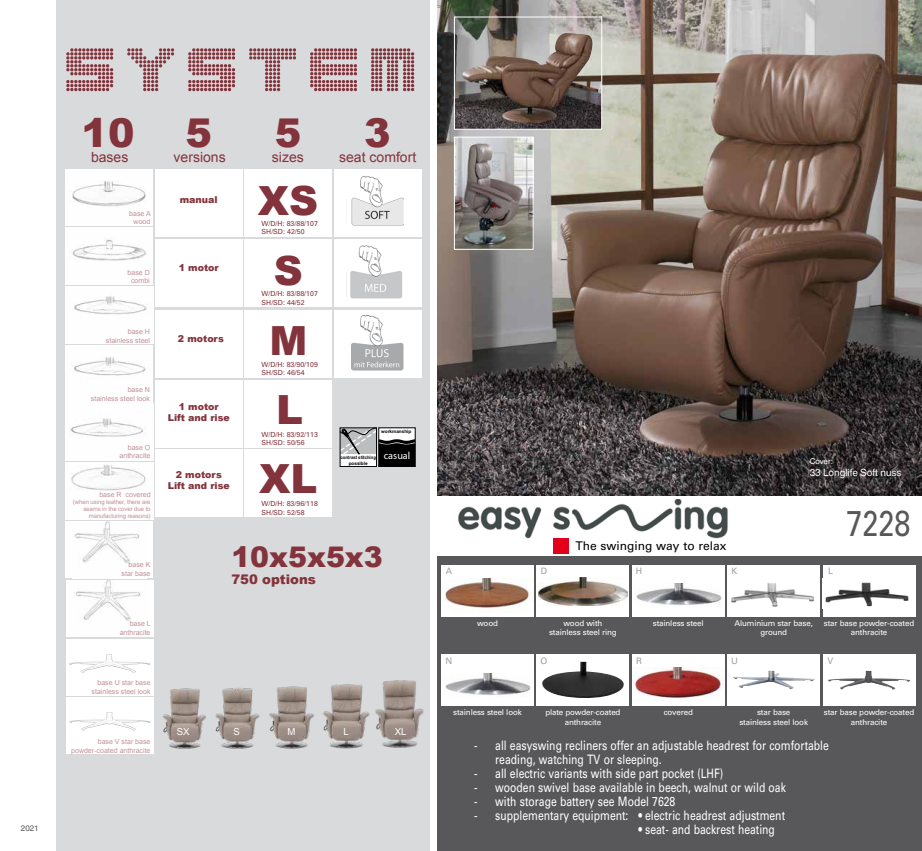
<style>
.page{position:relative;width:922px;height:851px;background:#fff}
.page>*{position:absolute;margin:0;border:0;box-sizing:border-box;transform-origin:0 0}
.t1{font:69.8px "Clubland";letter-spacing:.09em;color:#83333c}
.t2{font:900 40.2px/69.2px "Arial";color:#83333c;text-align:center}
.t3{font:900 39.7px "Arial";color:#83333c}
.t4{font:36px "Univers";color:#58585a;scale:.8 1}
.t5{font:900 28.4px "Arial";color:#83333c}
.t6{font:14px "Arial";color:#83333c}
.t7{font:900 13.2px "Arial";color:#83333c}
.t8{font:13px/14px "Univers";color:#fff;scale:.8 1}
.t9{font:12px "Univers";color:#000}
.t10{font:10.3px "Myriad Pro";color:#fff}
.t11{font:10px "Helvetica World";color:#fff}
.t12{font:9.6px "Arial";color:#fff}
.t13{font:900 9.5px/11.3px "Arial";color:#83333c;text-align:center}
.t14{font:8.8px "Univers";color:#9c9e9f}
.t15{font:8px/9.6px "Univers";letter-spacing:-.02em;color:#fff;text-align:center}
.t16{font:8px "Helvetica World";letter-spacing:-.01em;color:#fff}
.t17{font:8px "Helvetica World";color:#58585a}
.t18{font:7px/8.4px "Arial";color:#c39298;text-align:right}
.t19{font:7px/8.4px "Univers";color:#83333c}
.t20{font:6px/7.2px "Arial";letter-spacing:-.01em;color:#c39298;text-align:right}
.t21{font:700 4.7px/5.6px "Arial";color:#000;text-align:center;scale:.9 1}
.t22{font:700 4.7px "Arial";color:#000}
</style>
<div class="page">
<div style="left:57px;top:0;width:373px;height:850px;background:#d9dadb"></div>
<div style="left:155px;top:380px;width:87px;height:68px;background:#fff"></div>
<div style="left:155px;top:449px;width:87px;height:68px;background:#fff"></div>
<div style="left:155px;top:309px;width:87px;height:68px;background:#fff"></div>
<div style="left:244px;top:380px;width:88px;height:68px;background:#fff"></div>
<div style="left:244px;top:449px;width:88px;height:68px;background:#fff"></div>
<div style="left:334px;top:309px;width:87px;height:68px;background:#fff"></div>
<div style="left:155px;top:169px;width:87px;height:68px;background:#fff"></div>
<div style="left:244px;top:239px;width:88px;height:68px;background:#fff"></div>
<div style="left:244px;top:169px;width:88px;height:68px;background:#fff"></div>
<div style="left:334px;top:169px;width:87px;height:68px;background:#fff"></div>
<div style="left:155px;top:239px;width:87px;height:68px;background:#fff"></div>
<div style="left:244px;top:309px;width:88px;height:68px;background:#fff"></div>
<div style="left:334px;top:239px;width:87px;height:68px;background:#fff"></div>
<img style="left:346px;top:176px;width:57px;height:50px">
<img style="left:346px;top:245px;width:57px;height:54px">
<img style="left:352px;top:315px;width:52px;height:56px">
<div style="left:437px;top:556px;width:484px;height:294px;background:#58585a"></div>
<img style="left:437px;top:0;width:484px;height:496px">
<img style="left:458px;top:499px;width:270px;height:40px">
<div style="left:553px;top:537px;width:16px;height:16px;background:#e2001a"></div>
<img style="left:456px;top:139px;width:75px;height:109px">
<div style="left:454px;top:137px;width:79px;height:113px;border:1px solid #fff"></div>
<img style="left:551px;top:33px;width:15px;height:21px">
<div style="left:454px;top:17px;width:148px;height:113px;border:1px solid #fff"></div>
<svg style="left:340px;top:427px;width:75px;height:39px;background:#858686"></svg>
<img style="left:66px;top:286px;width:87px;height:57px">
<img style="left:66px;top:345px;width:87px;height:57px">
<img style="left:66px;top:228px;width:87px;height:56px">
<img style="left:66px;top:169px;width:87px;height:57px">
<img style="left:66px;top:462px;width:87px;height:57px">
<div style="left:66px;top:521px;width:87px;height:57px;background:#fff"></div>
<img style="left:74px;top:521px;width:66px;height:42px">
<div style="left:66px;top:638px;width:87px;height:57px;background:#fff"></div>
<img style="left:69px;top:660px;width:37px;height:8px">
<div style="left:66px;top:697px;width:87px;height:57px;background:#fff"></div>
<img style="left:69px;top:719px;width:37px;height:7px">
<img style="left:66px;top:404px;width:87px;height:56px">
<div style="left:66px;top:580px;width:87px;height:56px;background:#fff"></div>
<img style="left:75px;top:580px;width:65px;height:41px">
<img style="left:162px;top:684px;width:208px;height:65px">
<img style="left:375px;top:680px;width:49px;height:68px">
<div style="left:822px;top:654px;width:93px;height:51px;background:#fff"></div>
<img style="left:828px;top:678px;width:37px;height:6px">
<div style="left:822px;top:565px;width:93px;height:51px;background:#fff"></div>
<img style="left:825px;top:582px;width:84px;height:25px">
<div style="left:727px;top:654px;width:92px;height:51px;background:#fff"></div>
<img style="left:733px;top:670px;width:81px;height:19px">
<div style="left:727px;top:565px;width:92px;height:51px;background:#fff"></div>
<img style="left:731px;top:583px;width:84px;height:24px">
<div style="left:632px;top:654px;width:92px;height:51px;background:#fff"></div>
<img style="left:632px;top:667px;width:92px;height:32px">
<div style="left:632px;top:565px;width:92px;height:51px;background:#fff"></div>
<img style="left:636px;top:583px;width:86px;height:22px">
<div style="left:536px;top:654px;width:93px;height:51px;background:#fff"></div>
<img style="left:542px;top:661px;width:82px;height:37px">
<div style="left:536px;top:565px;width:93px;height:51px;background:#fff"></div>
<img style="left:538px;top:577px;width:89px;height:28px">
<div style="left:441px;top:654px;width:92px;height:51px;background:#fff"></div>
<img style="left:445px;top:673px;width:86px;height:22px">
<div style="left:441px;top:565px;width:92px;height:51px;background:#fff"></div>
<img style="left:441px;top:578px;width:92px;height:30px">
<p class="t17" style="left:21px;top:823px;width:19px">2021</p>
<h1 class="t1" style="left:66px;top:26px;width:355px">system</h1>
<h3 class="t3" style="left:82px;top:111px;width:54px">10</h3>
<h3 class="t3" style="left:185px;top:111px;width:28px">5</h3>
<h3 class="t3" style="left:274px;top:111px;width:28px">5</h3>
<h3 class="t3" style="left:364px;top:111px;width:28px">3</h3>
<p class="t6" style="left:91px;top:147px;width:39px">bases</p>
<p class="t6" style="left:173px;top:147px;width:54px">versions</p>
<p class="t6" style="left:272px;top:147px;width:33px">sizes</p>
<p class="t6" style="left:339px;top:147px;width:79px">seat comfort</p>
<p class="t18" style="left:129px;top:209px;width:23px;text-align:center">base A wood</p>
<p class="t18" style="left:127px;top:268px;width:24px;text-align:center">base D combi</p>
<p class="t18" style="left:106px;top:327px;width:46px">base H stainless steel</p>
<p class="t18" style="left:91px;top:386px;width:61px">base N<br>stainless steel look</p>
<p class="t18" style="left:119px;top:443px;width:32px">base O anthracite</p>
<p class="t18" style="left:99px;top:490px;width:53px">base R covered</p>
<p class="t20" style="left:73px;top:498px;width:79px">(when using leather, there are seams in the cover due to manufacturing reasons)</p>
<p class="t18" style="left:121px;top:560px;width:30px">base K star base</p>
<p class="t18" style="left:120px;top:619px;width:33px">base L anthracite</p>
<p class="t13" style="left:180px;top:194px;width:39px">manual</p>
<p class="t13" style="left:179px;top:262px;width:41px">1 motor</p>
<p class="t13" style="left:178px;top:333px;width:47px">2 motors</p>
<p class="t13" style="left:168px;top:400px;width:63px">1 motor<br>Lift and rise</p>
<p class="t13" style="left:168px;top:468px;width:63px">2 motors<br>Lift and rise</p>
<h2 class="t2" style="left:258px;top:166px;width:62px">XS</h2>
<p class="t19" style="left:261px;top:219px;width:58px">W/D/H: 83/88/107<br>SH/SD: 42/50</p>
<h2 class="t2" style="left:274px;top:237px;width:31px">S</h2>
<p class="t19" style="left:261px;top:290px;width:58px">W/D/H: 83/88/107<br>SH/SD: 44/52</p>
<h2 class="t2" style="left:259px;top:306px;width:60px">M<br>L<br>XL</h2>
<p class="t19" style="left:261px;top:360px;width:58px">W/D/H: 83/90/109<br>SH/SD: 46/54</p>
<p class="t19" style="left:261px;top:430px;width:58px">W/D/H: 83/92/113<br>SH/SD: 50/56</p>
<p class="t19" style="left:261px;top:499px;width:58px">W/D/H: 83/96/118<br>SH/SD: 52/58</p>
<p class="t22" style="left:381px;top:429px;width:32px">workmanship</p>
<p class="t21" style="left:340px;top:455px;width:41px">contrast stitching possible</p>
<p class="t10" style="left:383px;top:449px;width:28px">casual</p>
<h3 class="t5" style="left:231px;top:540px;width:153px">10x5x5x3</h3>
<p class="t7" style="left:231px;top:572px;width:86px">750 options</p>
<p class="t18" style="left:92px;top:678px;width:61px">base U star base stainless steel look</p>
<p class="t18" style="left:71px;top:737px;width:81px">base V star base powder-coated anthracite</p>
<p class="t12" style="left:177px;top:725px;width:14px">SX</p>
<p class="t12" style="left:233px;top:725px;width:8px">S</p>
<p class="t12" style="left:287px;top:725px;width:9px">M</p>
<p class="t12" style="left:343px;top:725px;width:7px">L</p>
<p class="t12" style="left:394px;top:725px;width:13px">XL</p>
<p class="t16" style="left:809px;top:457px;width:25px">Cover:</p>
<p class="t11" style="left:809px;top:467px;width:93px">33 Longlife Soft nuss</p>
<h3 class="t4" style="left:846px;top:502px;width:82px">7228</h3>
<p class="t9" style="left:575px;top:538px;width:152px">The swinging way to relax</p>
<p class="t14" style="left:445px;top:565px;width:8px">A</p>
<p class="t14" style="left:540px;top:565px;width:8px">D</p>
<p class="t14" style="left:635px;top:565px;width:8px">H</p>
<p class="t14" style="left:731px;top:565px;width:7px">K</p>
<p class="t14" style="left:827px;top:565px;width:6px">L</p>
<p class="t15" style="left:477px;top:618px;width:22px">wood</p>
<p class="t15" style="left:549px;top:618px;width:69px">wood with stainless steel ring</p>
<p class="t15" style="left:652px;top:618px;width:52px">stainless steel</p>
<p class="t15" style="left:734px;top:618px;width:80px">Aluminium star base, ground</p>
<p class="t15" style="left:823px;top:618px;width:92px">star base powder-coated anthracite</p>
<p class="t14" style="left:445px;top:655px;width:8px">N</p>
<p class="t14" style="left:540px;top:655px;width:8px">O</p>
<p class="t14" style="left:636px;top:655px;width:7px">R</p>
<p class="t14" style="left:731px;top:655px;width:8px">U</p>
<p class="t14" style="left:827px;top:655px;width:7px">V</p>
<p class="t15" style="left:453px;top:707px;width:70px">stainless steel look</p>
<p class="t15" style="left:545px;top:707px;width:77px">plate powder-coated anthracite</p>
<p class="t15" style="left:663px;top:707px;width:31px">covered</p>
<p class="t15" style="left:739px;top:707px;width:70px">star base<br>stainless steel look</p>
<p class="t15" style="left:823px;top:707px;width:92px">star base powder-coated anthracite</p>
<p class="t8" style="left:495px;top:738px;width:418px;text-indent:-21px">- all easyswing recliners offer an adjustable headrest for comfortable reading, watching TV or sleeping.</p>
<p class="t8" style="left:474px;top:766px;width:313px">- all electric variants with side part pocket (LHF)</p>
<p class="t8" style="left:474px;top:780px;width:391px">- wooden swivel base available in beech, walnut or wild oak</p>
<p class="t8" style="left:474px;top:794px;width:253px">- with storage battery see Model 7628</p>
<p class="t8" style="left:474px;top:808px;width:390px">- supplementary equipment: • electric headrest adjustment</p>
<p class="t8" style="left:638px;top:822px;width:172px">• seat- and backrest heating</p>
</div>
